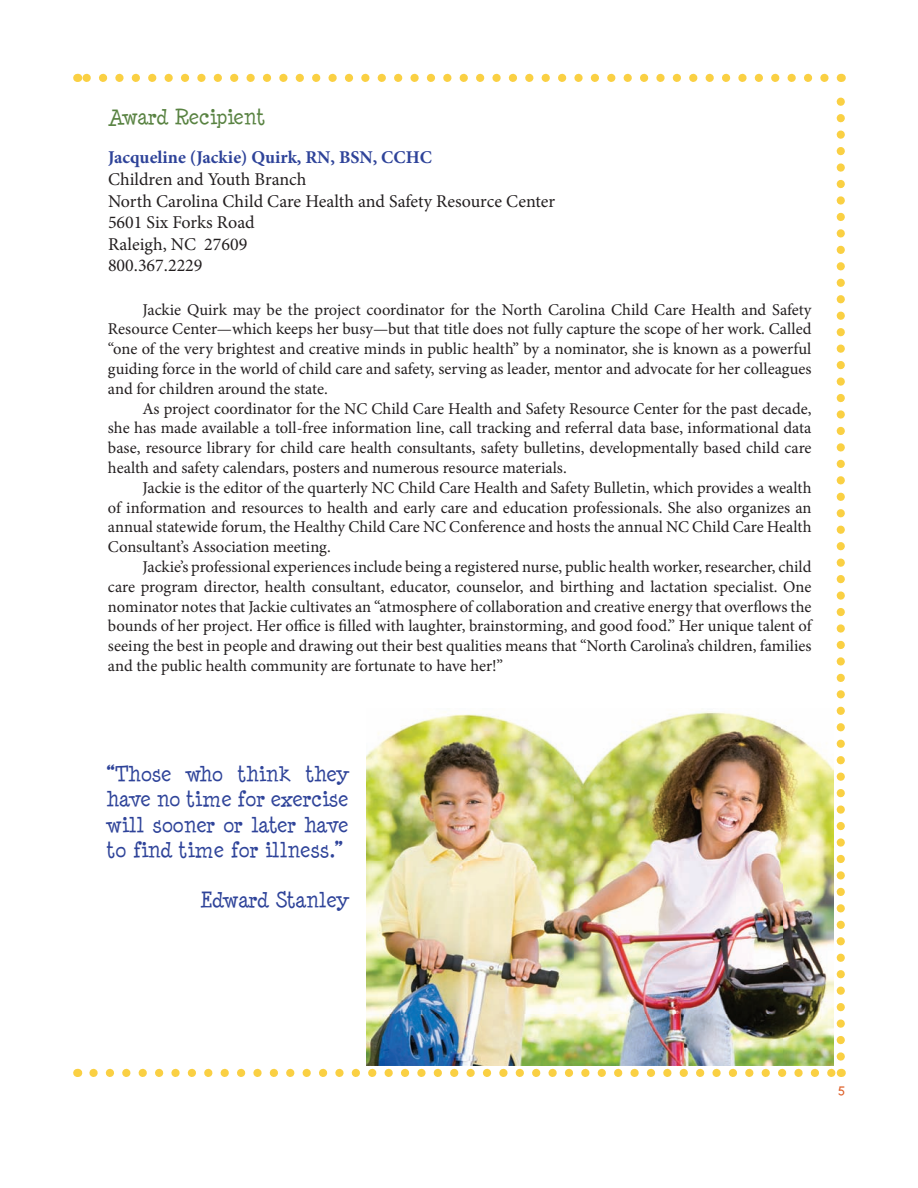
<style>
.page{position:relative;width:918px;height:1188px;background:#fff}
.page>*{position:absolute;margin:0;border:0;box-sizing:border-box;transform-origin:0 0}
.t1{font:21px/25.2px "Minya Nouvelle";color:#2e4399;text-align:justify}
.t2{font:21px "Minya Nouvelle";color:#588241}
.t3{font:18px/21.6px "Minion Pro";color:#231f20}
.t4{font:700 18px "Minion Pro";color:#2e4399}
.t5{font:16.5px/19.8px "Minion Pro";letter-spacing:-.005em;color:#231f20;text-align:justify}
.t6{font:15px "Minya Nouvelle";color:#dd5e27}
</style>
<div class="page">
<svg style="left:93px;top:1069px;width:740px;height:8px"></svg>
<svg style="left:85px;top:74px;width:740px;height:8px"></svg>
<svg style="left:837px;top:74px;width:8px;height:983px"></svg>
<img style="left:367px;top:711px;width:467px;height:355px">
<p class="t2" style="left:108px;top:105px;width:159px">Award Recipient</p>
<p class="t4" style="left:108px;top:145px;width:325px">Jacqueline (Jackie) Quirk, RN, BSN, CCHC</p>
<p class="t3" style="left:108px;top:169px;width:449px">Children and Youth Branch<br>North Carolina Child Care Health and Safety Resource Center<br>5601 Six Forks Road<br>Raleigh, NC 27609<br>800.367.2229</p>
<p class="t5" style="left:108px;top:299px;width:705px;text-indent:35px">Jackie Quirk may be the project coordinator for the North Carolina Child Care Health and Safety Resource Center—which keeps her busy—but that title does not fully capture the scope of her work. Called “one of the very brightest and creative minds in public health” by a nominator, she is known as a powerful guiding force in the world of child care and safety, serving as leader, mentor and advocate for her colleagues and for children around the state.</p>
<p class="t5" style="left:108px;top:398px;width:705px;text-indent:35px">As project coordinator for the NC Child Care Health and Safety Resource Center for the past decade, she has made available a toll-free information line, call tracking and referral data base, informational data base, resource library for child care health consultants, safety bulletins, developmentally based child care health and safety calendars, posters and numerous resource materials.</p>
<p class="t5" style="left:108px;top:478px;width:705px;text-indent:35px">Jackie is the editor of the quarterly NC Child Care Health and Safety Bulletin, which provides a wealth of information and resources to health and early care and education professionals. She also organizes an annual statewide forum, the Healthy Child Care NC Conference and hosts the annual NC Child Care Health Consultant’s Association meeting.</p>
<p class="t5" style="left:108px;top:557px;width:705px;text-indent:35px">Jackie’s professional experiences include being a registered nurse, public health worker, researcher, child care program director, health consultant, educator, counselor, and birthing and lactation specialist. One nominator notes that Jackie cultivates an “atmosphere of collaboration and creative energy that overflows the bounds of her project. Her office is filled with laughter, brainstorming, and good food.” Her unique talent of seeing the best in people and drawing out their best qualities means that “North Carolina’s children, families and the public health community are fortunate to have her!”</p>
<p class="t1" style="left:107px;top:762px;width:243px">“Those who think they have no time for exercise will sooner or later have to find time for illness.”</p>
<p class="t1" style="left:200px;top:888px;width:150px">Edward Stanley</p>
<p class="t6" style="left:838px;top:1080px;width:8px">5</p>
</div>
